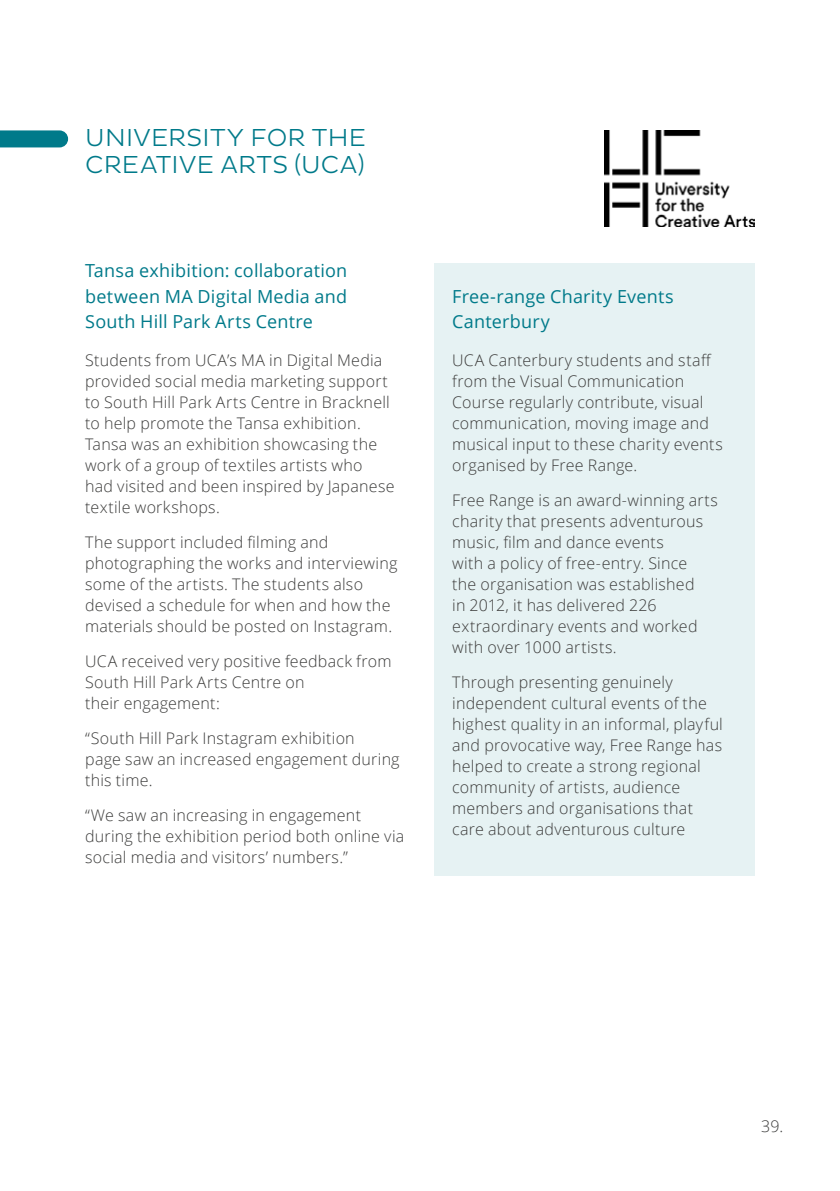
<style>
.page{position:relative;width:840px;height:1191px;background:#fff}
.page>*{position:absolute;margin:0;border:0;box-sizing:border-box;transform-origin:0 0}
.t1{font:300 25px/27px "Pluto Sans";letter-spacing:.01em;color:#007a8a}
.t2{font:18px/25px "Open Sans";letter-spacing:.01em;color:#007a8a}
.t3{font:300 16px/21px "Open Sans";letter-spacing:.015em;color:#3c3c3b}
</style>
<div class="page">
<svg style="left:0;top:130px;width:68px;height:17px"></svg>
<img style="left:604px;top:131px;width:150px;height:96px">
<div style="left:434px;top:264px;width:320px;height:612px;background:#e6f2f3"></div>
<h1 class="t1" style="left:85px;top:125px;width:282px">UNIVERSITY FOR THE<br>CREATIVE ARTS (UCA)</h1>
<p class="t2" style="left:85px;top:260px;width:263px;text-align:justify">Tansa exhibition: collaboration between MA Digital Media and South Hill Park Arts Centre</p>
<p class="t3" style="left:85px;top:351px;width:311px">Students from UCA’s MA in Digital Media provided social media marketing support to South Hill Park Arts Centre in Bracknell to help promote the Tansa exhibition.<br>Tansa was an exhibition showcasing the work of a group of textiles artists who<br>had visited and been inspired by Japanese textile workshops.</p>
<p class="t3" style="left:85px;top:531px;width:313px">The support included filming and photographing the works and interviewing some of the artists. The students also devised a schedule for when and how the materials should be posted on Instagram.</p>
<p class="t3" style="left:85px;top:652px;width:308px">UCA received very positive feedback from<br>South Hill Park Arts Centre on<br>their engagement:</p>
<p class="t3" style="left:85px;top:727px;width:316px">“South Hill Park Instagram exhibition<br>page saw an increased engagement during this time.</p>
<p class="t3" style="left:85px;top:806px;width:320px">“We saw an increasing in engagement during the exhibition period both online via social media and visitors’ numbers.”</p>
<p class="t2" style="left:452px;top:286px;width:223px">Free-range Charity Events<br>Canterbury</p>
<p class="t3" style="left:452px;top:349px;width:272px">UCA Canterbury students and staff from the Visual Communication Course regularly contribute, visual communication, moving image and musical input to these charity events organised by Free Range.</p>
<p class="t3" style="left:452px;top:491px;width:267px">Free Range is an award-winning arts charity that presents adventurous music, film and dance events<br>with a policy of free-entry. Since<br>the organisation was established<br>in 2012, it has delivered 226 extraordinary events and worked with over 1000 artists.</p>
<p class="t3" style="left:452px;top:673px;width:272px">Through presenting genuinely independent cultural events of the highest quality in an informal, playful and provocative way, Free Range has helped to create a strong regional community of artists, audience members and organisations that care about adventurous culture</p>
<p class="t3" style="left:760px;top:1117px;width:24px">39.</p>
</div>
